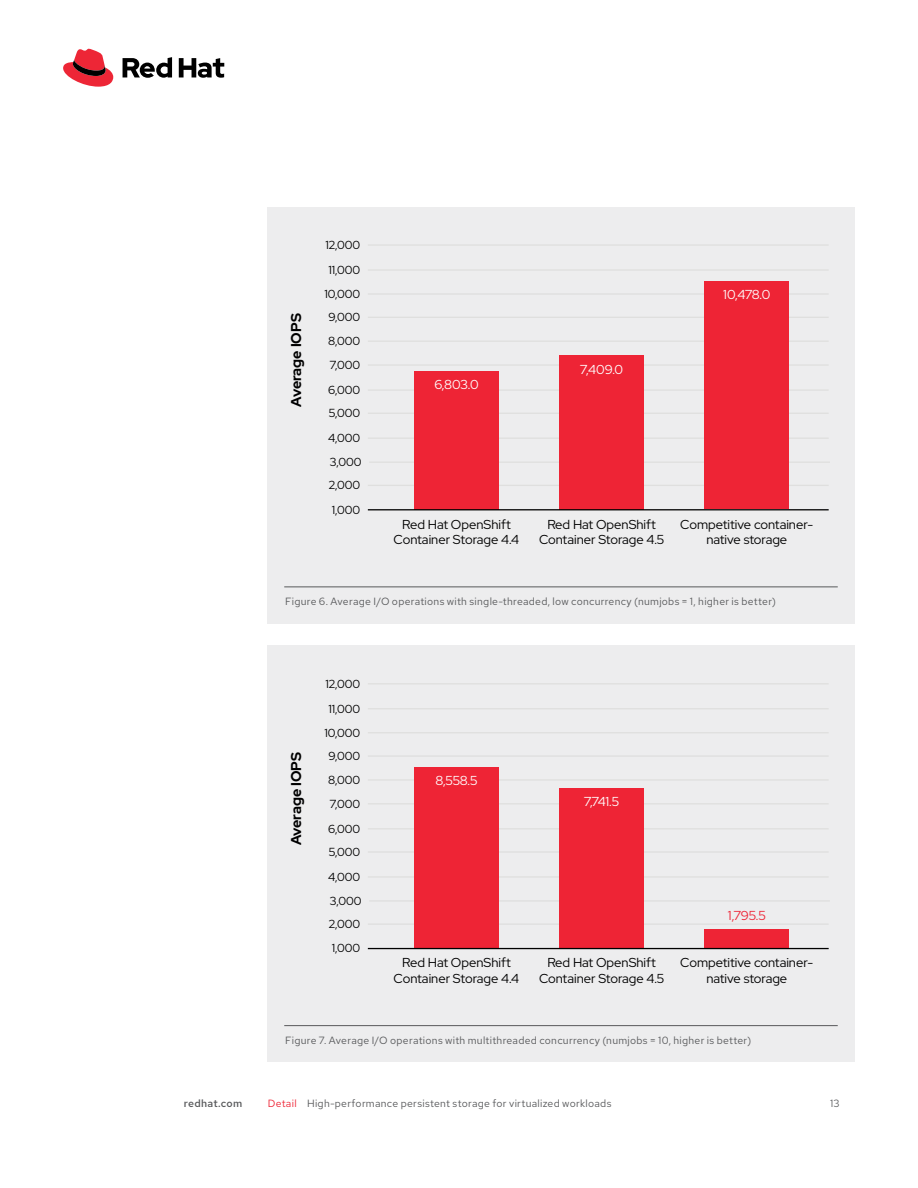
<style>
.page{position:relative;width:918px;height:1188px;background:#fff}
.page>*{position:absolute;margin:0;border:0;box-sizing:border-box;transform-origin:0 0}
.t1{font:700 14.25px "Red Hat Display";color:#000}
.t2{font:12.9px/15.6px "Red Hat Display";color:#000;text-align:center}
.t3{font:12.9px "Red Hat Display";letter-spacing:-.01em;color:#fff}
.t4{font:12.9px "Red Hat Display";color:#ee2435}
.t5{font:11.7px "Red Hat Display";color:#000}
.t6{font:10.5px "Red Hat Text";letter-spacing:.025em;color:#58595b}
.t7{font:500 10.5px "Red Hat Text";letter-spacing:.025em;color:#58595b}
.s1{color:#ee2435}
</style>
<div class="page">
<div style="left:267px;top:207px;width:588px;height:416px;background:#ededee"></div>
<hr style="left:368px;top:485px;width:461px;height:1px;background:#dfdfde">
<hr style="left:369px;top:462px;width:461px;height:1px;background:#dfdfde">
<hr style="left:368px;top:438px;width:461px;height:1px;background:#dfdfde">
<hr style="left:368px;top:413px;width:461px;height:1px;background:#dfdfde">
<hr style="left:368px;top:389px;width:461px;height:2px;background:#dfdfde">
<hr style="left:368px;top:364px;width:461px;height:2px;background:#dfdfde">
<hr style="left:368px;top:341px;width:461px;height:1px;background:#dfdfde">
<hr style="left:368px;top:317px;width:461px;height:1px;background:#dfdfde">
<hr style="left:368px;top:293px;width:461px;height:2px;background:#dfdfde">
<hr style="left:368px;top:269px;width:461px;height:2px;background:#dfdfde">
<hr style="left:368px;top:244px;width:461px;height:2px;background:#dfdfde">
<div style="left:414px;top:371px;width:84px;height:139px;background:#ee2435"></div>
<div style="left:560px;top:355px;width:84px;height:155px;background:#ee2435"></div>
<div style="left:705px;top:281px;width:84px;height:228px;background:#ee2435"></div>
<hr style="left:368px;top:509px;width:461px;height:1px;background:#000">
<div style="left:267px;top:646px;width:588px;height:416px;background:#ededee"></div>
<hr style="left:368px;top:923px;width:461px;height:2px;background:#dfdfde">
<div style="left:705px;top:929px;width:84px;height:19px;background:#ee2435"></div>
<hr style="left:369px;top:900px;width:461px;height:2px;background:#dfdfde">
<hr style="left:368px;top:876px;width:461px;height:2px;background:#dfdfde">
<hr style="left:368px;top:851px;width:461px;height:2px;background:#dfdfde">
<hr style="left:368px;top:828px;width:461px;height:1px;background:#dfdfde">
<hr style="left:368px;top:803px;width:461px;height:1px;background:#dfdfde">
<hr style="left:368px;top:779px;width:461px;height:2px;background:#dfdfde">
<hr style="left:368px;top:755px;width:461px;height:2px;background:#dfdfde">
<hr style="left:368px;top:732px;width:461px;height:1px;background:#dfdfde">
<hr style="left:368px;top:708px;width:461px;height:1px;background:#dfdfde">
<hr style="left:368px;top:683px;width:461px;height:1px;background:#dfdfde">
<div style="left:414px;top:767px;width:84px;height:182px;background:#ee2435"></div>
<div style="left:560px;top:788px;width:84px;height:161px;background:#ee2435"></div>
<hr style="left:368px;top:948px;width:461px;height:1px;background:#000">
<hr style="left:284px;top:586px;width:554px;height:1px;background:#58595b">
<hr style="left:284px;top:1025px;width:554px;height:1px;background:#58595b">
<svg style="left:63px;top:49px;width:50px;height:38px"></svg>
<svg style="left:123px;top:57px;width:101px;height:21px"></svg>
<p class="t5" style="left:325px;top:237px;width:36px">12,000</p>
<h1 class="t1" style="left:287px;top:407px;width:95px;rotate:-90deg">Average IOPS</h1>
<p class="t5" style="left:328px;top:262px;width:33px">11,000</p>
<p class="t5" style="left:324px;top:286px;width:37px">10,000</p>
<p class="t5" style="left:328px;top:310px;width:33px">9,000</p>
<p class="t5" style="left:328px;top:333px;width:33px">8,000</p>
<p class="t5" style="left:330px;top:357px;width:32px">7,000</p>
<p class="t5" style="left:328px;top:382px;width:33px">6,000</p>
<p class="t5" style="left:329px;top:405px;width:33px">5,000</p>
<p class="t5" style="left:328px;top:430px;width:34px">4,000</p>
<p class="t5" style="left:330px;top:454px;width:33px">3,000</p>
<p class="t5" style="left:329px;top:478px;width:33px">2,000</p>
<p class="t5" style="left:332px;top:502px;width:30px">1,000</p>
<p class="t3" style="left:434px;top:376px;width:46px">6,803.0</p>
<p class="t3" style="left:580px;top:361px;width:44px">7,409.0</p>
<p class="t3" style="left:723px;top:286px;width:49px">10,478.0</p>
<p class="t2" style="left:394px;top:516px;width:127px">Red Hat OpenShift<br>Container Storage 4.4</p>
<p class="t2" style="left:539px;top:516px;width:127px">Red Hat OpenShift<br>Container Storage 4.5</p>
<p class="t2" style="left:680px;top:516px;width:135px">Competitive container&shy;native storage</p>
<p class="t6" style="left:285px;top:595px;width:492px">Figure 6. Average I/O operations with single-threaded, low concurrency (numjobs = 1, higher is better)</p>
<p class="t5" style="left:325px;top:676px;width:36px">12,000</p>
<p class="t5" style="left:328px;top:701px;width:33px">11,000</p>
<h1 class="t1" style="left:287px;top:845px;width:95px;rotate:-90deg">Average IOPS</h1>
<p class="t5" style="left:324px;top:725px;width:37px">10,000</p>
<p class="t5" style="left:328px;top:748px;width:33px">9,000</p>
<p class="t5" style="left:328px;top:772px;width:33px">8,000</p>
<p class="t5" style="left:330px;top:796px;width:32px">7,000</p>
<p class="t5" style="left:328px;top:821px;width:33px">6,000</p>
<p class="t5" style="left:329px;top:844px;width:33px">5,000</p>
<p class="t5" style="left:328px;top:869px;width:34px">4,000</p>
<p class="t5" style="left:330px;top:893px;width:33px">3,000</p>
<p class="t5" style="left:329px;top:916px;width:33px">2,000</p>
<p class="t5" style="left:332px;top:941px;width:30px">1,000</p>
<p class="t3" style="left:436px;top:772px;width:43px">8,558.5</p>
<p class="t3" style="left:584px;top:793px;width:36px">7,741.5</p>
<p class="t2" style="left:394px;top:955px;width:127px">Red Hat OpenShift<br>Container Storage 4.4</p>
<p class="t2" style="left:539px;top:955px;width:127px">Red Hat OpenShift<br>Container Storage 4.5</p>
<p class="t4" style="left:728px;top:907px;width:39px">1,795.5</p>
<p class="t2" style="left:680px;top:955px;width:135px">Competitive container&shy;native storage</p>
<p class="t6" style="left:285px;top:1033px;width:468px">Figure 7. Average I/O operations with multithreaded concurrency (numjobs = 10, higher is better)</p>
<p class="t7" style="left:184px;top:1096px;width:60px">redhat.com</p>
<p class="t6" style="left:268px;top:1096px;width:345px"><span class="s1">Detail</span> High-performance persistent storage for virtualized workloads</p>
<p class="t6" style="left:830px;top:1096px;width:11px">13</p>
</div>
